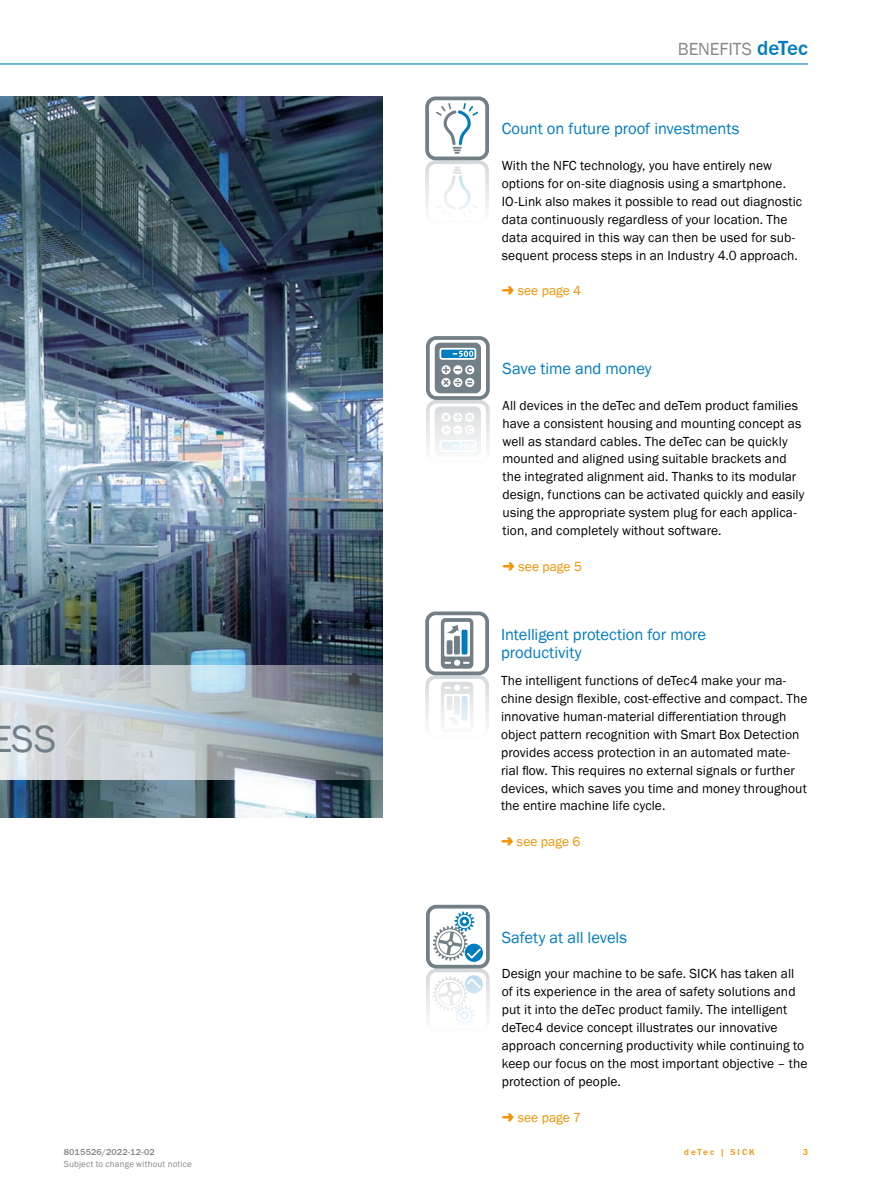
<style>
.page{position:relative;width:893px;height:1188px;background:#fff}
.page>*{position:absolute;margin:0;border:0;box-sizing:border-box;transform-origin:0 0}
.t1{font:39px "SICK Franklin";color:#737f86}
.t2{font:18px "SICK Franklin";color:#878787}
.t3{font:16.5px/17.9px "SICK Franklin";letter-spacing:-.005em;color:#007cc2}
.t4{font:13.5px/17.9px "SICK Franklin";letter-spacing:.005em;color:#000}
.t5{font:13.5px "SICK Franklin";letter-spacing:.01em;color:#f39200}
.t6{font:9px "SICK Franklin";letter-spacing:.02em;color:#878787}
.t7{font:500 9px "SICK Franklin";letter-spacing:.02em;color:#878787}
.t8{font:500 9px "SICK Franklin";letter-spacing:.225em;color:#f39200}
.s1{font-weight:500;font-size:21px;color:#007cc2}
</style>
<div class="page">
<hr style="left:0;top:63px;width:808px;height:2px;background:#007cc2">
<svg style="left:428px;top:338px;width:60px;height:60px"></svg>
<svg style="left:435px;top:343px;width:46px;height:50px;background:#889ca7"></svg>
<div style="left:426px;top:336px;width:64px;height:64px;border:4px solid #737f86;border-radius:9px"></div>
<svg style="left:435px;top:406px;width:46px;height:44px"></svg>
<div style="left:426px;top:400px;width:64px;height:64px;border:4px solid #737f86;border-radius:9px"></div>
<svg style="left:436px;top:103px;width:42px;height:51px"></svg>
<div style="left:425px;top:97px;width:64px;height:63px;border:4px solid #737f86;border-radius:9px"></div>
<svg style="left:437px;top:167px;width:41px;height:49px"></svg>
<div style="left:425px;top:160px;width:64px;height:64px;border:4px solid #737f86;border-radius:9px"></div>
<svg style="left:441px;top:618px;width:32px;height:51px"></svg>
<div style="left:425px;top:611px;width:64px;height:64px;border:4px solid #737f86;border-radius:9px"></div>
<svg style="left:441px;top:682px;width:32px;height:42px"></svg>
<div style="left:425px;top:675px;width:64px;height:64px;border:4px solid #737f86;border-radius:9px"></div>
<svg style="left:433px;top:911px;width:50px;height:51px"></svg>
<div style="left:426px;top:905px;width:64px;height:64px;border:4px solid #737f86;border-radius:9px"></div>
<svg style="left:433px;top:975px;width:50px;height:49px"></svg>
<div style="left:426px;top:969px;width:64px;height:63px;border:4px solid #737f86;border-radius:9px"></div>
<img style="left:0;top:97px;width:383px;height:721px">
<svg style="left:0;top:665px;width:383px;height:115px;background:#aeb9c0"></svg>
<h1 class="t1" style="left:-10px;top:715px;width:68px">ESS</h1>
<h2 class="t2" style="left:678px;top:38px;width:131px">BEN EFITS <span class="s1">deTec</span></h2>
<p class="t3" style="left:502px;top:120px;width:239px">Count on future proof investments</p>
<p class="t4" style="left:502px;top:157px;width:302px">With the NFC technology, you have entirely new options for on-site diagnosis using a smartphone.<br>IO-Link also makes it possible to read out diagnostic data continuously regardless of your location. The data acquired in this way can then be used for sub&shy;sequent process steps in an Industry 4.0 approach.</p>
<p class="t5" style="left:518px;top:283px;width:65px">see page 4</p>
<p class="t3" style="left:502px;top:360px;width:151px">Save time and money</p>
<p class="t4" style="left:502px;top:396px;width:303px">All devices in the deTec and deTem product families have a consistent housing and mounting concept as well as standard cables. The deTec can be quickly mounted and aligned using suitable brackets and the integrated alignment aid. Thanks to its modular design, functions can be activated quickly and easily using the appropriate system plug for each applica&shy;tion, and completely without software.</p>
<p class="t5" style="left:518px;top:558px;width:65px">see page 5</p>
<p class="t3" style="left:501px;top:626px;width:207px">Intelligent protection for more productivity</p>
<p class="t4" style="left:501px;top:672px;width:308px">The intelligent functions of deTec4 make your ma&shy;chine design flexible, cost-effective and compact. The innovative human-material differentiation through object pattern recognition with Smart Box Detection provides access protection in an automated mate&shy;rial flow. This requires no external signals or further devices, which saves you time and money throughout the entire machine life cycle.</p>
<p class="t5" style="left:517px;top:833px;width:65px">see page 6</p>
<p class="t3" style="left:502px;top:929px;width:127px">Safety at all levels</p>
<p class="t4" style="left:502px;top:965px;width:307px">Design your machine to be safe. SICK has taken all of its experience in the area of safety solutions and put it into the deTec product family. The intelligent deTec4 device concept illustrates our innovative approach concerning productivity while continuing to keep our focus on the most important objective – the protection of people.</p>
<p class="t5" style="left:518px;top:1109px;width:65px">see page 7</p>
<p class="t7" style="left:64px;top:1146px;width:93px">8015526/2022-12-02</p>
<p class="t8" style="left:684px;top:1146px;width:72px">deTec | SICK</p>
<p class="t6" style="left:64px;top:1159px;width:130px">Subject to change without notice</p>
<p class="t8" style="left:803px;top:1146px;width:7px">3</p>
</div>
